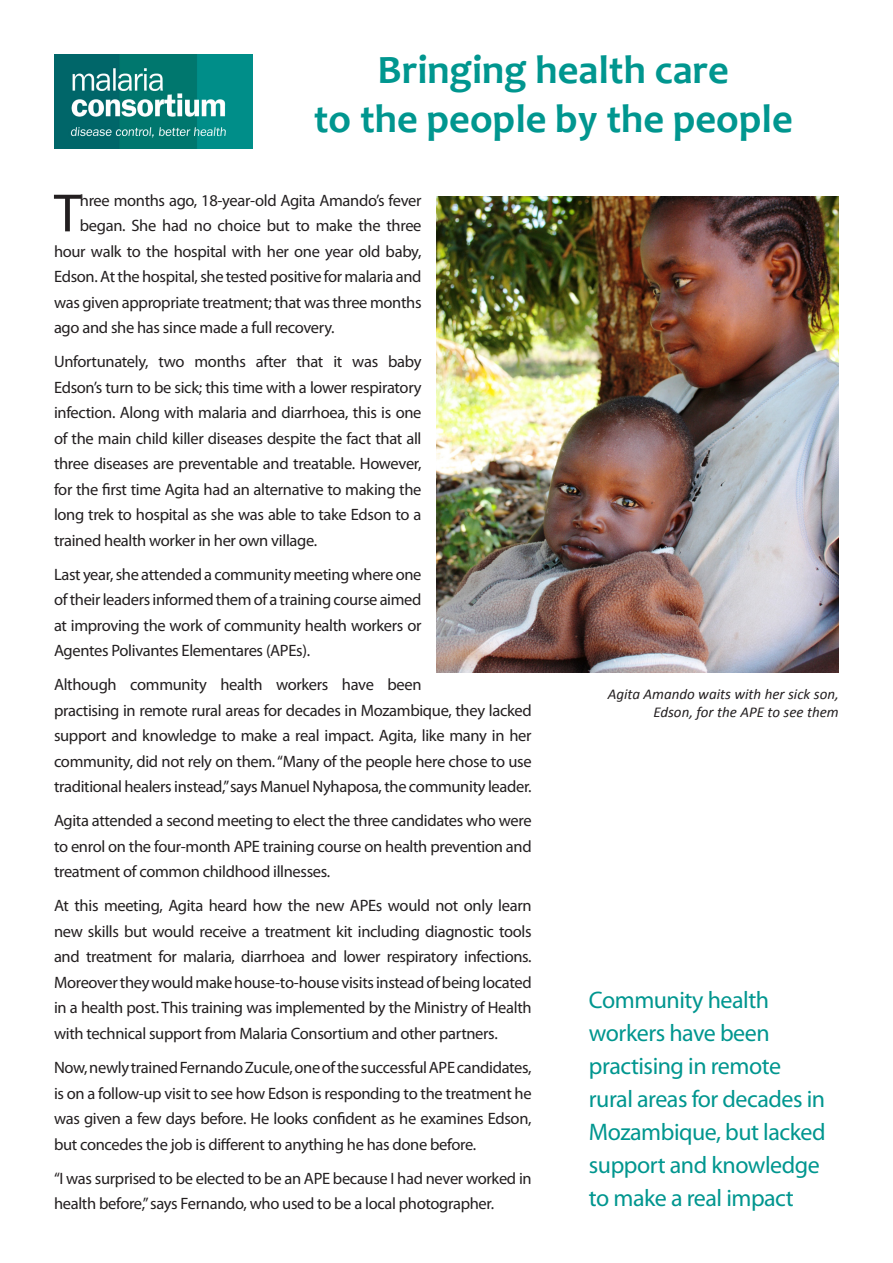
<style>
.page{position:relative;width:893px;height:1263px;background:#fff}
.page>*{position:absolute;margin:0;border:0;box-sizing:border-box;transform-origin:0 0}
.t1{font:54.3px "Myriad Pro";color:#231f20}
.t2{font:700 40.5px "Candara";color:#00968f}
.t3{font:24px/33px "Myriad Pro";letter-spacing:-.02em;color:#00968f}
.t4{font:16.5px/25.5px "Myriad Pro";letter-spacing:-.02em;color:#231f20;text-align:justify}
.t5{font:italic 15px/18px "Calibri";color:#231f20;text-align:right}
</style>
<div class="page">
<img style="left:437px;top:197px;width:402px;height:476px">
<img style="left:54px;top:54px;width:199px;height:94px">
<p class="t2" style="left:378px;top:45px;width:353px">Bringing health care</p>
<p class="t2" style="left:314px;top:93px;width:480px">to the people by the people</p>
<p class="t1" style="left:54px;top:180px;width:29px">T</p>
<p class="t4" style="left:80px;top:187px;width:343px">hree months ago, 18-year-old Agita Amando’s fever</p>
<p class="t4" style="left:80px;top:213px;width:343px">began. She had no choice but to make the three</p>
<p class="t4" style="left:54px;top:238px;width:369px">hour walk to the hospital with her one year old baby,</p>
<p class="t4" style="left:54px;top:264px;width:369px">Edson. At the hospital, she tested positive for malaria and</p>
<p class="t4" style="left:54px;top:289px;width:369px">was given appropriate treatment; that was three months</p>
<p class="t4" style="left:54px;top:315px;width:282px">ago and she has since made a full recovery.</p>
<p class="t4" style="left:54px;top:349px;width:369px">Unfortunately, two months after that it was baby Edson’s turn to be sick; this time with a lower respiratory infection. Along with malaria and diarrhoea, this is one of the main child killer diseases despite the fact that all three diseases are preventable and treatable. However, for the first time Agita had an alternative to making the long trek to hospital as she was able to take Edson to a trained health worker in her own village.</p>
<p class="t4" style="left:54px;top:561px;width:369px">Last year, she attended a community meeting where one of their leaders informed them of a training course aimed at improving the work of community health workers or Agentes Polivantes Elementares (APEs).</p>
<p class="t4" style="left:54px;top:672px;width:479px;text-align:left">Although community health workers have been<br>practising in remote rural areas for decades in Mozambique, they lacked support and knowledge to make a real impact. Agita, like many in her community, did not rely on them. “Many of the people here chose to use traditional healers instead,” says Manuel Nyhaposa, the community leader.</p>
<p class="t4" style="left:54px;top:808px;width:479px">Agita attended a second meeting to elect the three candidates who were to enrol on the four-month APE training course on health prevention and treatment of common childhood illnesses.</p>
<p class="t4" style="left:54px;top:893px;width:479px">At this meeting, Agita heard how the new APEs would not only learn new skills but would receive a treatment kit including diagnostic tools and treatment for malaria, diarrhoea and lower respiratory infections.<br>Moreover they would make house-to-house visits instead of being located in a health post. This training was implemented by the Ministry of Health with technical support from Malaria Consortium and other partners.</p>
<p class="t4" style="left:54px;top:1054px;width:479px">Now, newly trained Fernando Zucule, one of the successful APE candidates, is on a follow-up visit to see how Edson is responding to the treatment he was given a few days before. He looks confident as he examines Edson, but concedes the job is different to anything he has done before.</p>
<p class="t4" style="left:54px;top:1165px;width:479px">“I was surprised to be elected to be an APE because I had never worked in health before,” says Fernando, who used to be a local photographer.</p>
<p class="t5" style="left:608px;top:685px;width:233px">Agita Amando waits with her sick son,<br>Edson, for the APE to see them</p>
<p class="t3" style="left:589px;top:983px;width:238px">Community health workers have been practising in remote rural areas for decades in<br>Mozambique, but lacked support and knowledge to make a real impact</p>
</div>
